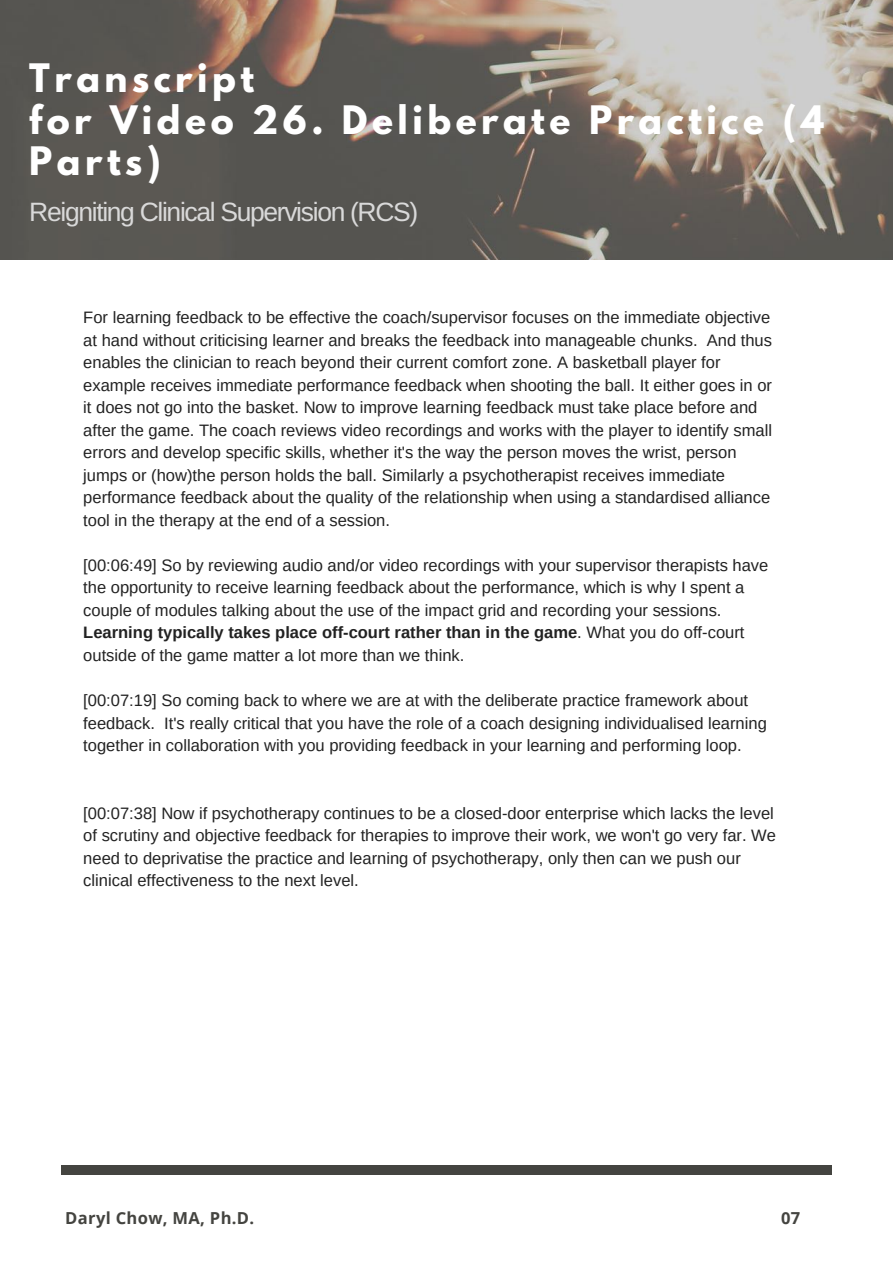
<style>
.page{position:relative;width:893px;height:1263px;background:#fff}
.page>*{position:absolute;margin:0;border:0;box-sizing:border-box;transform-origin:0 0}
.t1{font:700 34.8px/41.7px "League Spartan";letter-spacing:.13em;color:#fff}
.t2{font:26.55px "Arimo";letter-spacing:-.05em;color:#d9d9d9}
.t3{font:16.5px/22.5px "Arimo";color:#222}
.t4{font:700 16.5px "Open Sans";letter-spacing:.02em;color:#444440}
.s1{font-weight:700}
</style>
<div class="page">
<img style="left:0;top:0;width:893px;height:259px">
<div style="left:61px;top:1165px;width:771px;height:9px;background:#444440"></div>
<h1 class="t1" style="left:29px;top:61px;width:797px">Transcript<br>for Video 26. Deliberate Practice (4<br>Parts)</h1>
<h2 class="t2" style="left:29px;top:197px;width:391px">Reigniting Clinical Supervision (RCS)</h2>
<p class="t3" style="left:83px;top:306px;width:690px">For learning feedback to be effective the coach/supervisor focuses on the immediate objective at hand without criticising learner and breaks the feedback into manageable chunks. And thus enables the clinician to reach beyond their current comfort zone. A basketball player for example receives immediate performance feedback when shooting the ball. It either goes in or it does not go into the basket. Now to improve learning feedback must take place before and after the game. The coach reviews video recordings and works with the player to identify small errors and develop specific skills, whether it's the way the person moves the wrist, person jumps or (how)the person holds the ball. Similarly a psychotherapist receives immediate performance feedback about the quality of the relationship when using a standardised alliance tool in the therapy at the end of a session.</p>
<p class="t3" style="left:83px;top:554px;width:686px">[00:06:49] So by reviewing audio and/or video recordings with your supervisor therapists have the opportunity to receive learning feedback about the performance, which is why I spent a couple of modules talking about the use of the impact grid and recording your sessions.<br><span class="s1">Learning typically takes place off-court rather than in the game</span>. What you do off-court outside of the game matter a lot more than we think.</p>
<p class="t3" style="left:83px;top:689px;width:685px">[00:07:19] So coming back to where we are at with the deliberate practice framework about feedback. It's really critical that you have the role of a coach designing individualised learning together in collaboration with you providing feedback in your learning and performing loop.</p>
<p class="t3" style="left:83px;top:802px;width:694px">[00:07:38] Now if psychotherapy continues to be a closed-door enterprise which lacks the level of scrutiny and objective feedback for therapies to improve their work, we won't go very far. We need to deprivatise the practice and learning of psychotherapy, only then can we push our clinical effectiveness to the next level.</p>
<p class="t4" style="left:65px;top:1206px;width:190px">Daryl Chow, MA, Ph.D.</p>
<p class="t4" style="left:781px;top:1206px;width:21px">07</p>
</div>
